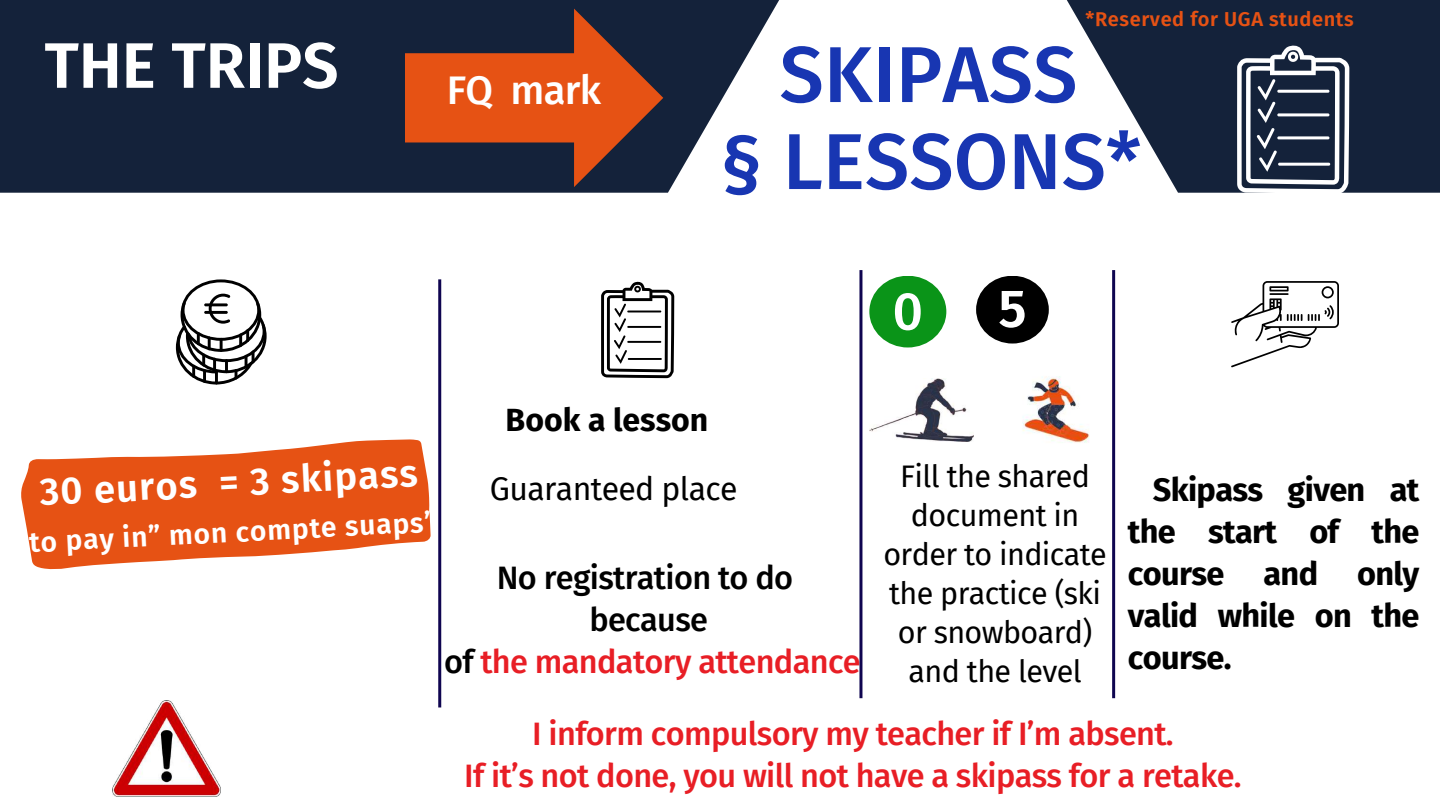
<style>
.page{position:relative;width:1440px;height:810px;background:#fff}
.page>*{position:absolute;margin:0;border:0;box-sizing:border-box;transform-origin:0 0}
.t1{font:500 79.2px/87px "Fira Sans";color:#1836b2;text-align:center}
.t2{font:600 64.2px "Fira Sans";color:#fff}
.t3{font:500 53.4px "Fira Sans";color:#fff}
.t4{font:600 53.2px "Fira Sans";color:#fff}
.t5{font:500 40px "Fira Sans";letter-spacing:-.02em;color:#fff}
.t6{font:600 38.1px "Fira Sans";color:#fff}
.t7{font:500 32.5px/42px "Fira Sans";letter-spacing:-.02em;color:#e81e25;text-align:center}
.t8{font:700 32.5px/42px "Fira Sans";letter-spacing:-.02em;color:#000;text-align:justify}
.t9{font:500 32.5px/42px "Fira Sans";letter-spacing:-.02em;color:#000;text-align:center}
.t10{font:32px "Fira Sans";letter-spacing:-.02em;color:#000}
.t11{font:700 32px "Fira Sans";color:#000}
.t12{font:30.5px/39px "Fira Sans";letter-spacing:-.02em;color:#000;text-align:center}
.t13{font:600 28.1px "Fira Sans";color:#fff}
.t14{font:600 20px "Fira Sans";letter-spacing:.03em;color:#e65214}
.s1{color:#e81e25}
</style>
<div class="page">
<svg style="left:176px;top:279px;width:91px;height:105px"></svg>
<hr style="left:204px;top:303px;width:24px;height:3px;background:#000">
<hr style="left:204px;top:311px;width:24px;height:3px;background:#000">
<svg style="left:21px;top:439px;width:410px;height:130px;fill:#e65214"></svg>
<svg style="left:1231px;top:281px;width:108px;height:86px"></svg>
<div style="left:869px;top:276px;width:77px;height:72px;background:#0a9418;border-radius:50%"></div>
<div style="left:976px;top:276px;width:73px;height:68px;background:#000;border-radius:50%"></div>
<img style="left:869px;top:378px;width:105px;height:64px">
<img style="left:1022px;top:376px;width:68px;height:67px">
<hr style="left:438px;top:279px;width:3px;height:428px;background:#0f0550">
<img style="left:112px;top:701px;width:109px;height:96px">
<svg style="left:601px;top:281px;width:73px;height:97px"></svg>
<hr style="left:859px;top:270px;width:3px;height:428px;background:#0f0550">
<hr style="left:1112px;top:270px;width:3px;height:428px;background:#0f0550">
<svg style="left:0;top:0;width:779px;height:193px;background:#2c394e"></svg>
<svg style="left:405px;top:9px;width:258px;height:178px;background:#7d3a26"></svg>
<svg style="left:1067px;top:0;width:373px;height:193px;fill:#14223a"></svg>
<svg style="left:1237px;top:45px;width:112px;height:148px"></svg>
<h2 class="t2" style="left:45px;top:28px;width:296px">THE TRIPS</h2>
<p class="t5" style="left:447px;top:67px;width:156px">FQ mark</p>
<p class="t14" style="left:1086px;top:7px;width:270px">*Reserved for UGA students</p>
<h1 class="t1" style="left:720px;top:32px;width:423px">SKIPASS<br>§ LESSONS*</h1>
<h3 class="t3" style="left:893px;top:280px;width:32px">0</h3>
<h3 class="t4" style="left:998px;top:277px;width:30px">5</h3>
<p class="t11" style="left:506px;top:401px;width:204px">Book a lesson</p>
<p class="t6" style="left:38px;top:470px;width:380px;rotate:-3deg">30 euros = 3 skipass</p>
<p class="t13" style="left:28px;top:526px;width:409px;rotate:-3deg">to pay in” mon compte suaps”</p>
<p class="t12" style="left:883px;top:457px;width:225px">Fill the shared document in order to indicate the practice (ski or snowboard) and the level</p>
<p class="t7" style="left:464px;top:714px;width:779px">I inform compulsory my teacher if I’m absent.<br>If it’s not done, you will not have a skipass for a retake.</p>
<p class="t10" style="left:490px;top:470px;width:249px">Guaranteed place</p>
<p class="t8" style="left:1128px;top:469px;width:293px;text-indent:25px">Skipass given at the start of the course and only valid while on the course.</p>
<p class="t9" style="left:444px;top:558px;width:418px">No registration to do because<br>of <span class="s1">the mandatory attendance</span></p>
</div>
